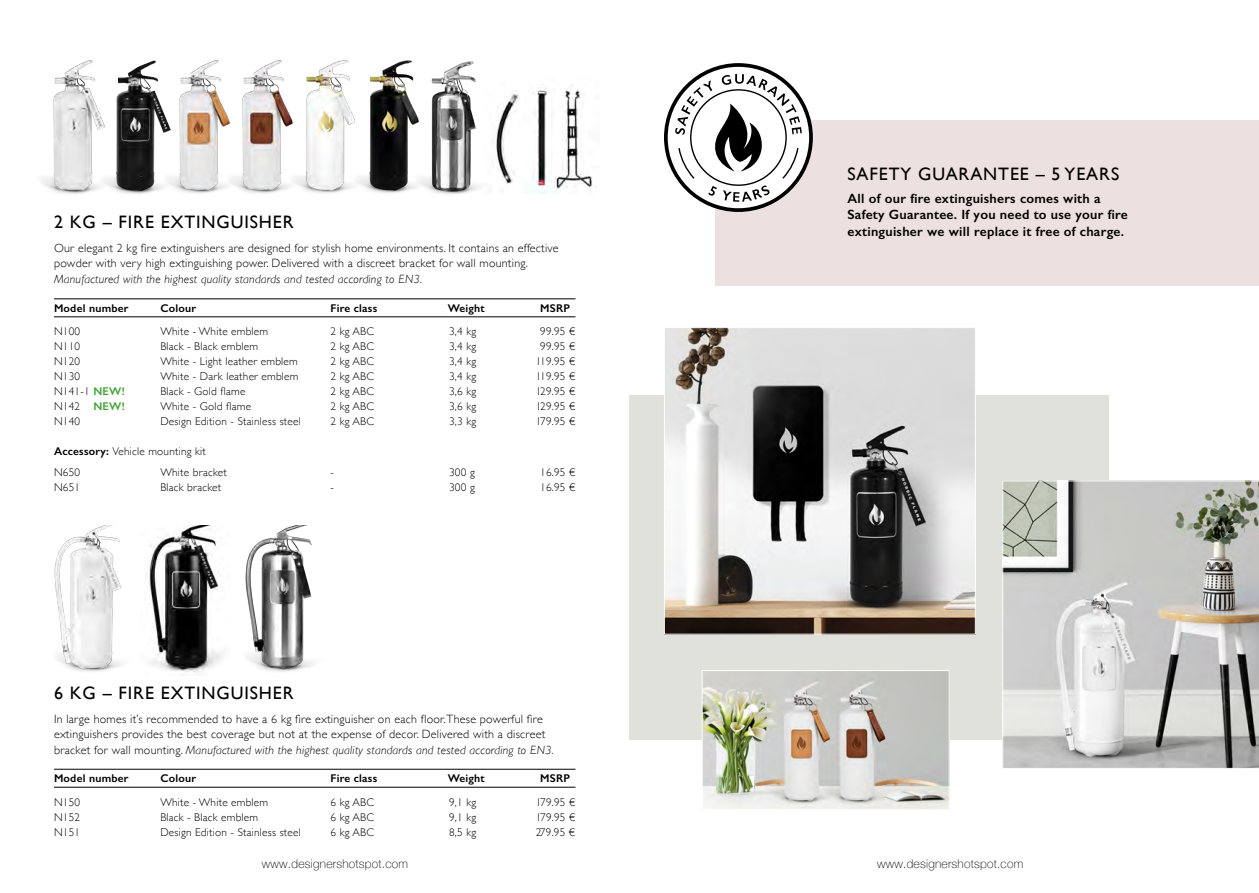
<style>
.page{position:relative;width:1259px;height:893px;background:#fff}
.page>*{position:absolute;margin:0;border:0;box-sizing:border-box;transform-origin:0 0}
.t1{font:18px "Gill Sans";letter-spacing:.05em;color:#000}
.t2{font:600 13.5px/16.5px "Gill Sans";letter-spacing:.02em;color:#000}
.t3{font:300 12px/15.3px "Gill Sans";letter-spacing:.02em;color:#000}
.t4{font:italic 300 12px "Gill Sans";letter-spacing:.02em;color:#000}
.t5{font:100 12px "Helvetica Neue";letter-spacing:.02em;color:#000}
.t6{font:300 11.25px/21px "Gill Sans";letter-spacing:.02em;color:#000}
.t7{font:600 11.25px "Gill Sans";letter-spacing:.02em;color:#000}
.s1{font-weight:600;color:#3fa535}
.s2{font-weight:600}
.s3{font-style:italic}
</style>
<div class="page">
<div style="left:629px;top:395px;width:480px;height:345px;background:#e0e1db"></div>
<div style="left:715px;top:120px;width:544px;height:166px;background:#ede0e0"></div>
<hr style="left:54px;top:299px;width:521px;height:1px;background:#000">
<hr style="left:54px;top:317px;width:521px;height:1px;background:#000">
<hr style="left:54px;top:769px;width:521px;height:1px;background:#000">
<hr style="left:54px;top:787px;width:521px;height:1px;background:#000">
<img style="left:41px;top:60px;width:49px;height:134px">
<img style="left:90px;top:60px;width:63px;height:134px">
<img style="left:311px;top:60px;width:30px;height:133px">
<img style="left:341px;top:60px;width:64px;height:133px">
<img style="left:153px;top:60px;width:63px;height:133px">
<img style="left:216px;top:60px;width:95px;height:133px">
<img style="left:405px;top:60px;width:76px;height:134px">
<img style="left:245px;top:525px;width:68px;height:147px">
<img style="left:54px;top:525px;width:68px;height:147px">
<img style="left:149px;top:525px;width:73px;height:150px">
<img style="left:496px;top:87px;width:100px;height:107px">
<img style="left:666px;top:329px;width:307px;height:304px">
<div style="left:664px;top:327px;width:311px;height:308px;border:1px solid #fff"></div>
<img style="left:704px;top:672px;width:243px;height:136px">
<div style="left:702px;top:670px;width:247px;height:140px;border:1px solid #fff"></div>
<svg style="left:1002px;top:480px;width:257px;height:289px;background:#c1c1be"></svg>
<svg style="left:664px;top:63px;width:149px;height:149px"></svg>
<h1 class="t1" style="left:54px;top:212px;width:241px">2 KG – FIRE EXTINGUISHER</h1>
<p class="t3" style="left:54px;top:240px;width:506px">Our elegant 2 kg fire extinguishers are designed for stylish home environments. It contains an effective powder with very high extinguishing power. Delivered with a discreet bracket for wall mounting.</p>
<p class="t4" style="left:54px;top:272px;width:369px">Manufactured with the highest quality standards and tested according to EN3.</p>
<p class="t7" style="left:54px;top:301px;width:76px">Model number</p>
<p class="t7" style="left:160px;top:301px;width:37px">Colour</p>
<p class="t7" style="left:330px;top:301px;width:48px">Fire class</p>
<p class="t7" style="left:448px;top:301px;width:39px">Weight</p>
<p class="t7" style="left:540px;top:301px;width:31px">MSRP</p>
<p class="t6" style="left:54px;top:321px;width:28px">N100</p>
<p class="t6" style="left:160px;top:321px;width:109px">White - White emblem</p>
<p class="t6" style="left:330px;top:321px;width:45px">2 kg ABC</p>
<p class="t6" style="left:449px;top:321px;width:29px">3,4 kg</p>
<p class="t6" style="left:540px;top:321px;width:37px">99.95 €</p>
<p class="t6" style="left:54px;top:336px;width:28px">N110</p>
<p class="t6" style="left:160px;top:336px;width:99px">Black - Black emblem</p>
<p class="t6" style="left:330px;top:336px;width:45px">2 kg ABC</p>
<p class="t6" style="left:449px;top:336px;width:29px">3,4 kg</p>
<p class="t6" style="left:540px;top:336px;width:37px">99.95 €</p>
<p class="t6" style="left:54px;top:351px;width:28px">N120</p>
<p class="t6" style="left:160px;top:351px;width:139px">White - Light leather emblem</p>
<p class="t6" style="left:330px;top:351px;width:45px">2 kg ABC</p>
<p class="t6" style="left:449px;top:351px;width:29px">3,4 kg</p>
<p class="t6" style="left:536px;top:351px;width:41px">119.95 €</p>
<p class="t6" style="left:54px;top:366px;width:28px">N130</p>
<p class="t6" style="left:160px;top:366px;width:140px">White - Dark leather emblem</p>
<p class="t6" style="left:330px;top:366px;width:45px">2 kg ABC</p>
<p class="t6" style="left:449px;top:366px;width:29px">3,4 kg</p>
<p class="t6" style="left:536px;top:366px;width:41px">119.95 €</p>
<p class="t6" style="left:54px;top:381px;width:72px">N141-1 <span class="s1">NEW!</span></p>
<p class="t6" style="left:160px;top:381px;width:87px">Black - Gold flame</p>
<p class="t6" style="left:330px;top:381px;width:45px">2 kg ABC</p>
<p class="t6" style="left:449px;top:381px;width:29px">3,6 kg</p>
<p class="t6" style="left:536px;top:381px;width:41px">129.95 €</p>
<p class="t6" style="left:54px;top:396px;width:72px">N142 <span class="s1">NEW!</span></p>
<p class="t6" style="left:160px;top:396px;width:92px">White - Gold flame</p>
<p class="t6" style="left:330px;top:396px;width:45px">2 kg ABC</p>
<p class="t6" style="left:449px;top:396px;width:29px">3,6 kg</p>
<p class="t6" style="left:536px;top:396px;width:41px">129.95 €</p>
<p class="t6" style="left:54px;top:411px;width:28px">N140</p>
<p class="t6" style="left:160px;top:411px;width:142px">Design Edition - Stainless steel</p>
<p class="t6" style="left:330px;top:411px;width:45px">2 kg ABC</p>
<p class="t6" style="left:449px;top:411px;width:29px">3,3 kg</p>
<p class="t6" style="left:536px;top:411px;width:41px">179.95 €</p>
<p class="t6" style="left:54px;top:441px;width:153px"><span class="s2">Accessory:</span> Vehicle mounting kit<br>N650</p>
<p class="t6" style="left:160px;top:462px;width:68px">White bracket</p>
<p class="t6" style="left:330px;top:462px;width:5px">-</p>
<p class="t6" style="left:449px;top:462px;width:27px">300 g</p>
<p class="t6" style="left:540px;top:462px;width:37px">16.95 €</p>
<p class="t6" style="left:54px;top:477px;width:28px">N651</p>
<p class="t6" style="left:160px;top:477px;width:62px">Black bracket</p>
<p class="t6" style="left:330px;top:477px;width:5px">-</p>
<p class="t6" style="left:449px;top:477px;width:27px">300 g</p>
<p class="t6" style="left:540px;top:477px;width:37px">16.95 €</p>
<h1 class="t1" style="left:54px;top:682px;width:241px">6 KG – FIRE EXTINGUISHER</h1>
<p class="t3" style="left:54px;top:711px;width:501px">In large homes it’s recommended to have a 6 kg fire extinguisher on each floor. These powerful fire extinguishers provides the best coverage but not at the expense of decor. Delivered with a discreet bracket for wall mounting. <span class="s3">Manufactured with the highest quality standards and tested according to EN3.</span></p>
<p class="t7" style="left:54px;top:771px;width:76px">Model number</p>
<p class="t7" style="left:160px;top:771px;width:37px">Colour</p>
<p class="t7" style="left:330px;top:771px;width:48px">Fire class</p>
<p class="t7" style="left:448px;top:771px;width:39px">Weight</p>
<p class="t7" style="left:540px;top:771px;width:31px">MSRP</p>
<p class="t6" style="left:54px;top:791px;width:28px">N150</p>
<p class="t6" style="left:160px;top:791px;width:109px">White - White emblem</p>
<p class="t6" style="left:330px;top:791px;width:45px">6 kg ABC</p>
<p class="t6" style="left:449px;top:791px;width:29px">9,1 kg</p>
<p class="t6" style="left:536px;top:791px;width:41px">179.95 €</p>
<p class="t6" style="left:54px;top:806px;width:28px">N152</p>
<p class="t6" style="left:160px;top:806px;width:99px">Black - Black emblem</p>
<p class="t6" style="left:330px;top:806px;width:45px">6 kg ABC</p>
<p class="t6" style="left:449px;top:806px;width:29px">9,1 kg</p>
<p class="t6" style="left:536px;top:806px;width:41px">179.95 €</p>
<p class="t6" style="left:54px;top:821px;width:28px">N151</p>
<p class="t6" style="left:160px;top:821px;width:142px">Design Edition - Stainless steel</p>
<p class="t6" style="left:330px;top:821px;width:45px">6 kg ABC</p>
<p class="t6" style="left:449px;top:821px;width:29px">8,5 kg</p>
<p class="t6" style="left:536px;top:821px;width:41px">279.95 €</p>
<h1 class="t1" style="left:847px;top:164px;width:273px">SAFETY GUARANTEE – 5 YEARS</h1>
<p class="t2" style="left:847px;top:190px;width:282px">All of our fire extinguishers comes with a<br>Safety Guarantee. If you need to use your fire extinguisher we will replace it free of charge.</p>
<p class="t5" style="left:262px;top:855px;width:148px">www.designershotspot.com</p>
<p class="t5" style="left:877px;top:855px;width:148px">www.designershotspot.com</p>
</div>
